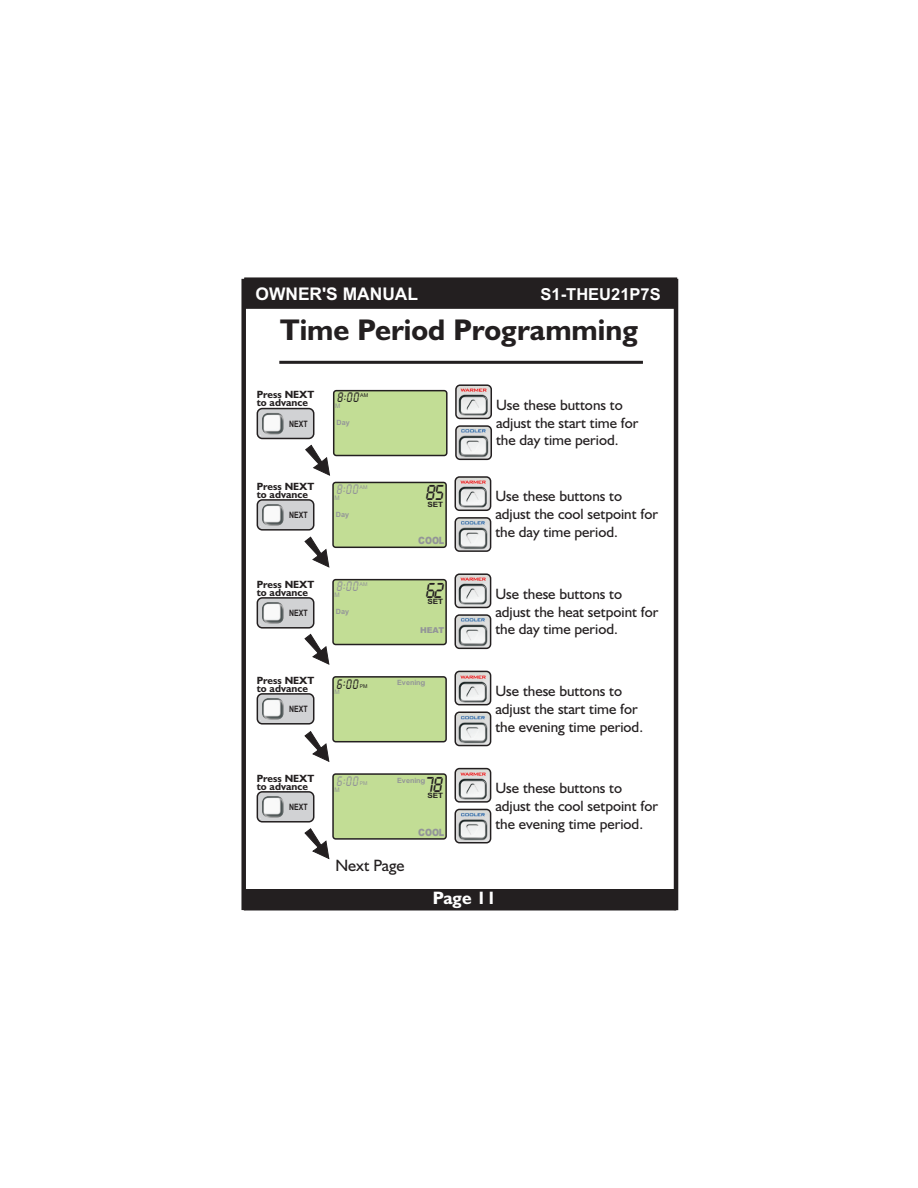
<style>
.page{position:relative;width:918px;height:1188px;background:#fff}
.page>*{position:absolute;margin:0;border:0;box-sizing:border-box;transform-origin:0 0}
.t1{font:700 30px "Humanist 521 BT";color:#231f20}
.t2{font:22.65px "Lcd D";color:#231f20;scale:.89 1}
.t3{font:700 18px "Humanist 521 BT";color:#fff}
.t4{font:700 17.4px "Arial";color:#fff}
.t5{font:700 16.5px "Arial";color:#fff}
.t6{font:16.5px "Humanist 521 BT";color:#231f20}
.t7{font:15px/17.9px "Humanist 521 BT";color:#231f20}
.t8{font:14.4px "Lcd D";color:#939598;scale:.84 1}
.t9{font:14.4px "Lcd D";color:#231f20;scale:.84 1}
.t10{font:700 10.5px/8.2px "Humanist 521 BT";color:#231f20}
.t11{font:900 10.05px "Arial";letter-spacing:-.005em;color:#939598;scale:.87 1}
.t12{font:700 8.85px "Arial";color:#231f20;scale:.79 1}
.t13{font:900 8.1px "Arial";color:#939598}
.t14{font:700 7.35px "Arial";letter-spacing:-.01em;color:#231f20;scale:1.11 1}
.t15{font:700 7.2px "Arial";letter-spacing:-.02em;color:#939598}
.t16{font:700 7.2px "Arial";color:#939598}
.t17{font:6.3px "Arial";color:#939598}
.t18{font:5.25px "Arial";color:#939598}
.t19{font:5.25px "Arial";color:#231f20}
.t20{font:5.25px "Arial";color:#231f20;scale:.93 1}
.t21{font:5.25px "Arial";color:#939598;scale:.93 1}
</style>
<div class="page">
<div style="left:244px;top:278px;width:433px;height:31px;background:#231f20"></div>
<hr style="left:279px;top:361px;width:364px;height:3px;background:#231f20">
<hr style="left:674px;top:279px;width:4px;height:631px;background:#231f20">
<div style="left:246px;top:889px;width:428px;height:21px;background:#231f20"></div>
<svg style="left:305px;top:537px;width:24px;height:30px"></svg>
<svg style="left:305px;top:634px;width:24px;height:31px"></svg>
<svg style="left:305px;top:731px;width:24px;height:31px"></svg>
<svg style="left:305px;top:828px;width:24px;height:31px"></svg>
<div style="left:241px;top:279px;width:5px;height:631px;background:#231f20"></div>
<svg style="left:305px;top:445px;width:25px;height:31px"></svg>
<div style="left:333px;top:390px;width:115px;height:66px;background:#c2dd95;border:1px solid #231f20;border-radius:3px"></div>
<div style="left:332px;top:579px;width:115px;height:66px;background:#c2dd95;border:1px solid #231f20;border-radius:3px"></div>
<div style="left:332px;top:482px;width:115px;height:66px;background:#c2dd95;border:1px solid #231f20;border-radius:3px"></div>
<div style="left:332px;top:676px;width:115px;height:66px;background:#c2dd95;border:1px solid #231f20;border-radius:3px"></div>
<div style="left:332px;top:773px;width:115px;height:67px;background:#c2dd95;border:1px solid #231f20;border-radius:3px"></div>
<div style="left:257px;top:409px;width:57px;height:29px;background:#d1d2d4;border-radius:5px"></div>
<svg style="left:260px;top:413px;width:24px;height:23px"></svg>
<div style="left:257px;top:408px;width:57px;height:31px;border:1px solid #231f20;border-radius:5px"></div>
<div style="left:257px;top:500px;width:57px;height:30px;background:#d1d2d4;border-radius:5px"></div>
<svg style="left:260px;top:504px;width:24px;height:23px"></svg>
<div style="left:257px;top:499px;width:57px;height:32px;border:1px solid #231f20;border-radius:5px"></div>
<div style="left:257px;top:598px;width:57px;height:30px;background:#d1d2d4;border-radius:5px"></div>
<svg style="left:260px;top:602px;width:24px;height:23px"></svg>
<div style="left:257px;top:597px;width:57px;height:32px;border:1px solid #231f20;border-radius:5px"></div>
<div style="left:257px;top:694px;width:57px;height:30px;background:#d1d2d4;border-radius:5px"></div>
<svg style="left:260px;top:698px;width:24px;height:23px"></svg>
<div style="left:257px;top:693px;width:57px;height:32px;border:1px solid #231f20;border-radius:5px"></div>
<div style="left:257px;top:792px;width:57px;height:30px;background:#d1d2d4;border-radius:5px"></div>
<svg style="left:260px;top:796px;width:24px;height:23px"></svg>
<div style="left:257px;top:791px;width:57px;height:32px;border:1px solid #231f20;border-radius:5px"></div>
<img style="left:457px;top:386px;width:33px;height:32px;border-radius:4px">
<div style="left:455px;top:384px;width:37px;height:35px;border:2px solid #231f20;border-radius:4px"></div>
<img style="left:457px;top:427px;width:33px;height:32px;border-radius:4px">
<div style="left:455px;top:425px;width:37px;height:35px;border:2px solid #231f20;border-radius:4px"></div>
<img style="left:456px;top:478px;width:34px;height:31px;border-radius:4px">
<div style="left:455px;top:476px;width:36px;height:35px;border:2px solid #231f20;border-radius:4px"></div>
<img style="left:456px;top:519px;width:34px;height:31px;border-radius:4px">
<div style="left:455px;top:517px;width:36px;height:35px;border:2px solid #231f20;border-radius:4px"></div>
<img style="left:456px;top:575px;width:34px;height:32px;border-radius:4px">
<div style="left:455px;top:573px;width:36px;height:35px;border:2px solid #231f20;border-radius:4px"></div>
<img style="left:456px;top:616px;width:34px;height:32px;border-radius:4px">
<div style="left:455px;top:614px;width:36px;height:35px;border:2px solid #231f20;border-radius:4px"></div>
<img style="left:456px;top:672px;width:34px;height:32px;border-radius:4px">
<div style="left:455px;top:671px;width:36px;height:34px;border:2px solid #231f20;border-radius:4px"></div>
<img style="left:456px;top:713px;width:34px;height:32px;border-radius:4px">
<div style="left:455px;top:712px;width:36px;height:34px;border:2px solid #231f20;border-radius:4px"></div>
<img style="left:456px;top:769px;width:34px;height:32px;border-radius:4px">
<div style="left:455px;top:768px;width:36px;height:35px;border:2px solid #231f20;border-radius:4px"></div>
<img style="left:456px;top:810px;width:34px;height:32px;border-radius:4px">
<div style="left:455px;top:809px;width:36px;height:34px;border:2px solid #231f20;border-radius:4px"></div>
<p class="t4" style="left:256px;top:287px;width:164px">OWNER'S MANUAL</p>
<p class="t5" style="left:541px;top:288px;width:122px">S1-THEU21P7S</p>
<h1 class="t1" style="left:280px;top:317px;width:359px">Time Period Programming</h1>
<p class="t10" style="left:257px;top:391px;width:59px">Press NEXT to advance</p>
<p class="t12" style="left:289px;top:420px;width:25px">NEXT</p>
<p class="t10" style="left:257px;top:483px;width:59px">Press NEXT to advance</p>
<p class="t12" style="left:289px;top:512px;width:25px">NEXT</p>
<p class="t10" style="left:257px;top:581px;width:59px">Press NEXT to advance</p>
<p class="t12" style="left:289px;top:610px;width:25px">NEXT</p>
<p class="t10" style="left:257px;top:677px;width:59px">Press NEXT to advance</p>
<p class="t12" style="left:289px;top:706px;width:25px">NEXT</p>
<p class="t10" style="left:257px;top:775px;width:59px">Press NEXT to advance</p>
<p class="t12" style="left:289px;top:804px;width:25px">NEXT</p>
<p class="t9" style="left:337px;top:389px;width:27px">8<sup>:</sup>00</p>
<p class="t19" style="left:360px;top:393px;width:10px">AM</p>
<p class="t17" style="left:335px;top:404px;width:7px">M</p>
<p class="t16" style="left:337px;top:420px;width:15px">Day</p>
<p class="t8" style="left:336px;top:481px;width:27px">8<sup>:</sup>00</p>
<p class="t18" style="left:360px;top:485px;width:10px">AM</p>
<p class="t17" style="left:334px;top:495px;width:7px">M</p>
<p class="t16" style="left:336px;top:511px;width:15px">Day</p>
<h2 class="t2" style="left:425px;top:479px;width:22px">85</h2>
<p class="t14" style="left:428px;top:501px;width:16px">SET</p>
<p class="t11" style="left:418px;top:537px;width:31px">COOL</p>
<p class="t8" style="left:336px;top:578px;width:27px">8<sup>:</sup>00</p>
<p class="t18" style="left:360px;top:582px;width:10px">AM</p>
<p class="t17" style="left:334px;top:593px;width:7px">M</p>
<p class="t16" style="left:336px;top:609px;width:15px">Day</p>
<h2 class="t2" style="left:425px;top:577px;width:22px">62</h2>
<p class="t14" style="left:428px;top:599px;width:16px">SET</p>
<p class="t13" style="left:420px;top:627px;width:26px">HEAT</p>
<p class="t9" style="left:336px;top:675px;width:27px">6<sup>:</sup>00</p>
<p class="t20" style="left:360px;top:684px;width:10px">PM</p>
<p class="t15" style="left:397px;top:680px;width:30px">Evening</p>
<p class="t17" style="left:334px;top:690px;width:7px">M</p>
<p class="t8" style="left:336px;top:772px;width:27px">6<sup>:</sup>00</p>
<p class="t21" style="left:360px;top:781px;width:10px">PM</p>
<p class="t15" style="left:397px;top:777px;width:30px">Evening</p>
<h2 class="t2" style="left:425px;top:771px;width:21px">78</h2>
<p class="t17" style="left:334px;top:787px;width:7px">M</p>
<p class="t14" style="left:428px;top:793px;width:16px">SET</p>
<p class="t11" style="left:418px;top:828px;width:31px">COOL</p>
<p class="t6" style="left:335px;top:858px;width:71px">Next Page</p>
<p class="t7" style="left:496px;top:397px;width:144px">Use these buttons to adjust the start time for the day time period.</p>
<p class="t7" style="left:495px;top:489px;width:164px">Use these buttons to adjust the cool setpoint for the day time period.</p>
<p class="t7" style="left:495px;top:586px;width:165px">Use these buttons to adjust the heat setpoint for the day time period.</p>
<p class="t7" style="left:495px;top:683px;width:149px">Use these buttons to adjust the start time for the evening time period.</p>
<p class="t7" style="left:495px;top:780px;width:164px">Use these buttons to adjust the cool setpoint for the evening time period.</p>
<p class="t3" style="left:433px;top:890px;width:65px">Page 11</p>
</div>
